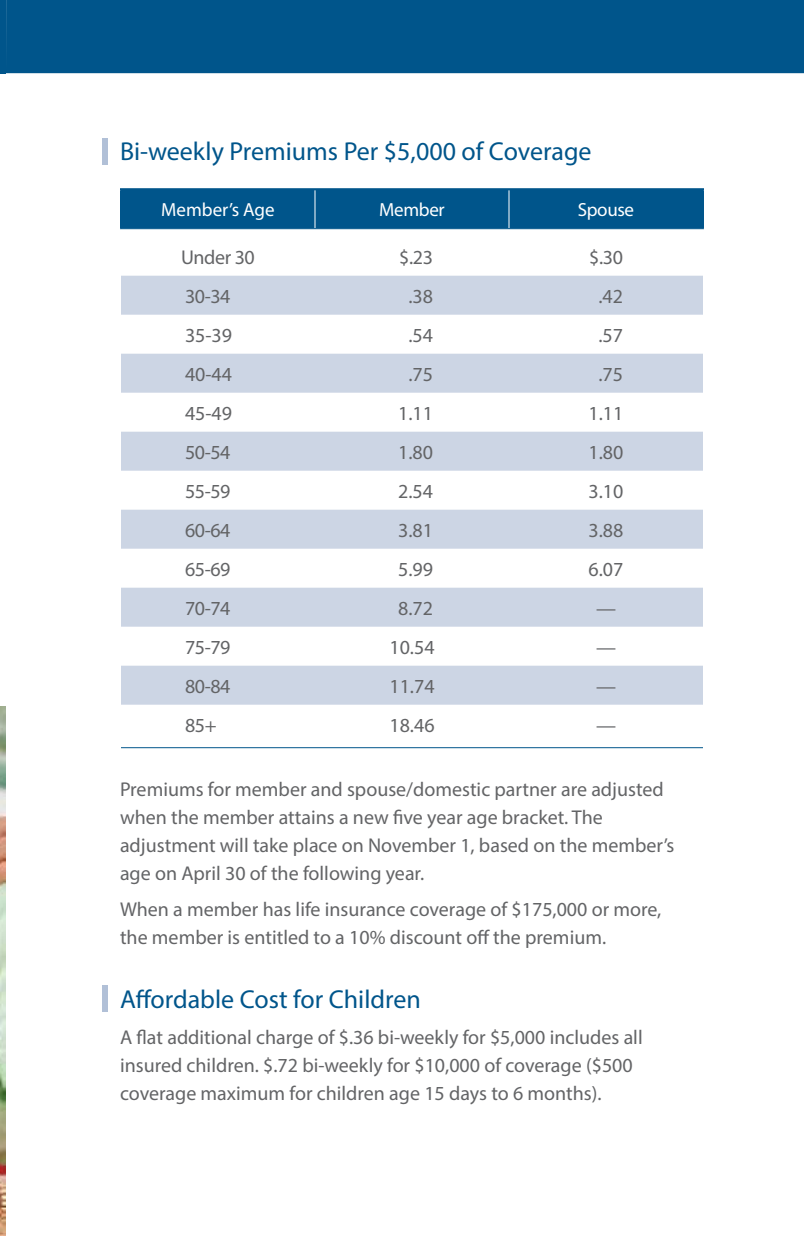
<style>
.page{position:relative;width:804px;height:1236px;background:#fff}
.page>*{position:absolute;margin:0;border:0;box-sizing:border-box;transform-origin:0 0}
.Subhead{font:26px "Myriad Pro";color:#00558b}
.Body_Copy{font:20px/28px "Myriad Pro";color:#636466}
.Body_Bullets{font:19px "Myriad Pro";letter-spacing:-.02em;color:#fff}
.Body_Bullets-2{font:19px "Myriad Pro";color:#fff}
</style>
<div class="page">
<img style="left:0;top:706px;width:6px;height:530px">
<div style="left:0;top:0;width:6px;height:73px;background:#00558b"></div>
<div style="left:102px;top:138px;width:6px;height:26px;background:#b1c0d7"></div>
<div style="left:122px;top:190px;width:580px;height:38px;background:#00558b"></div>
<svg style="left:121px;top:276px;width:582px;height:429px;fill:#ccd5e4"></svg>
<hr style="left:314px;top:190px;width:2px;height:38px;background:#fff">
<hr style="left:508px;top:190px;width:2px;height:38px;background:#fff">
<hr style="left:120px;top:190px;width:2px;height:38px;background:#00558b">
<hr style="left:120px;top:188px;width:195px;height:2px;background:#00558b">
<hr style="left:315px;top:188px;width:194px;height:2px;background:#00558b">
<hr style="left:509px;top:188px;width:195px;height:2px;background:#00558b">
<hr style="left:702px;top:190px;width:2px;height:38px;background:#00558b">
<hr style="left:120px;top:228px;width:195px;height:1px;background:#00558b">
<hr style="left:315px;top:228px;width:194px;height:1px;background:#00558b">
<hr style="left:509px;top:228px;width:195px;height:1px;background:#00558b">
<hr style="left:121px;top:747px;width:194px;height:1px;background:#00558b">
<hr style="left:315px;top:747px;width:194px;height:1px;background:#00558b">
<hr style="left:509px;top:747px;width:194px;height:1px;background:#00558b">
<div style="left:102px;top:985px;width:6px;height:27px;background:#b1c0d7"></div>
<div style="left:6px;top:0;width:798px;height:73px;background:#00558b"></div>
<p class="Subhead" style="left:120px;top:135px;width:473px">Bi-weekly Premiums Per $5,000 of Coverage</p>
<p class="Body_Bullets-2" style="left:161px;top:198px;width:115px">Member’s Age</p>
<p class="Body_Bullets" style="left:379px;top:198px;width:67px">Member</p>
<p class="Body_Bullets" style="left:578px;top:198px;width:58px">Spouse</p>
<p class="Body_Copy" style="left:181px;top:243px;width:75px">Under 30</p>
<p class="Body_Copy" style="left:399px;top:243px;width:35px">$.23</p>
<p class="Body_Copy" style="left:589px;top:243px;width:35px">$.30</p>
<p class="Body_Copy" style="left:185px;top:282px;width:47px">30-34</p>
<p class="Body_Copy" style="left:408px;top:282px;width:26px">.38</p>
<p class="Body_Copy" style="left:598px;top:282px;width:26px">.42</p>
<p class="Body_Copy" style="left:185px;top:321px;width:49px">35-39</p>
<p class="Body_Copy" style="left:408px;top:321px;width:26px">.54</p>
<p class="Body_Copy" style="left:598px;top:321px;width:26px">.57</p>
<p class="Body_Copy" style="left:185px;top:360px;width:49px">40-44</p>
<p class="Body_Copy" style="left:408px;top:360px;width:26px">.75</p>
<p class="Body_Copy" style="left:598px;top:360px;width:26px">.75</p>
<p class="Body_Copy" style="left:185px;top:399px;width:49px">45-49</p>
<p class="Body_Copy" style="left:398px;top:399px;width:36px">1.11</p>
<p class="Body_Copy" style="left:589px;top:399px;width:36px">1.11</p>
<p class="Body_Copy" style="left:185px;top:438px;width:47px">50-54</p>
<p class="Body_Copy" style="left:398px;top:438px;width:36px">1.80</p>
<p class="Body_Copy" style="left:589px;top:438px;width:36px">1.80</p>
<p class="Body_Copy" style="left:185px;top:477px;width:47px">55-59</p>
<p class="Body_Copy" style="left:398px;top:477px;width:36px">2.54</p>
<p class="Body_Copy" style="left:589px;top:477px;width:36px">3.10</p>
<p class="Body_Copy" style="left:185px;top:516px;width:47px">60-64</p>
<p class="Body_Copy" style="left:398px;top:516px;width:36px">3.81</p>
<p class="Body_Copy" style="left:589px;top:516px;width:36px">3.88</p>
<p class="Body_Copy" style="left:185px;top:555px;width:47px">65-69</p>
<p class="Body_Copy" style="left:398px;top:555px;width:36px">5.99</p>
<p class="Body_Copy" style="left:589px;top:555px;width:36px">6.07</p>
<p class="Body_Copy" style="left:185px;top:594px;width:47px">70-74</p>
<p class="Body_Copy" style="left:398px;top:594px;width:36px">8.72</p>
<p class="Body_Copy" style="left:596px;top:594px;width:21px">—</p>
<p class="Body_Copy" style="left:185px;top:633px;width:47px">75-79</p>
<p class="Body_Copy" style="left:389px;top:633px;width:47px">10.54</p>
<p class="Body_Copy" style="left:596px;top:633px;width:21px">—</p>
<p class="Body_Copy" style="left:185px;top:672px;width:47px">80-84</p>
<p class="Body_Copy" style="left:389px;top:672px;width:47px">11.74</p>
<p class="Body_Copy" style="left:596px;top:672px;width:21px">—</p>
<p class="Body_Copy" style="left:185px;top:711px;width:33px">85+</p>
<p class="Body_Copy" style="left:389px;top:711px;width:47px">18.46</p>
<p class="Body_Copy" style="left:596px;top:711px;width:21px">—</p>
<p class="Body_Copy" style="left:120px;top:775px;width:556px">Premiums for member and spouse/domestic partner are adjusted when the member attains a new five year age bracket. The adjustment will take place on November 1, based on the member’s age on April 30 of the following year.</p>
<p class="Body_Copy" style="left:120px;top:895px;width:543px">When a member has life insurance coverage of $175,000 or more, the member is entitled to a 10% discount off the premium.</p>
<p class="Subhead" style="left:120px;top:983px;width:302px">Affordable Cost for Children</p>
<p class="Body_Copy" style="left:120px;top:1023px;width:524px">A flat additional charge of $.36 bi-weekly for $5,000 includes all insured children. $.72 bi-weekly for $10,000 of coverage ($500 coverage maximum for children age 15 days to 6 months).</p>
</div>
